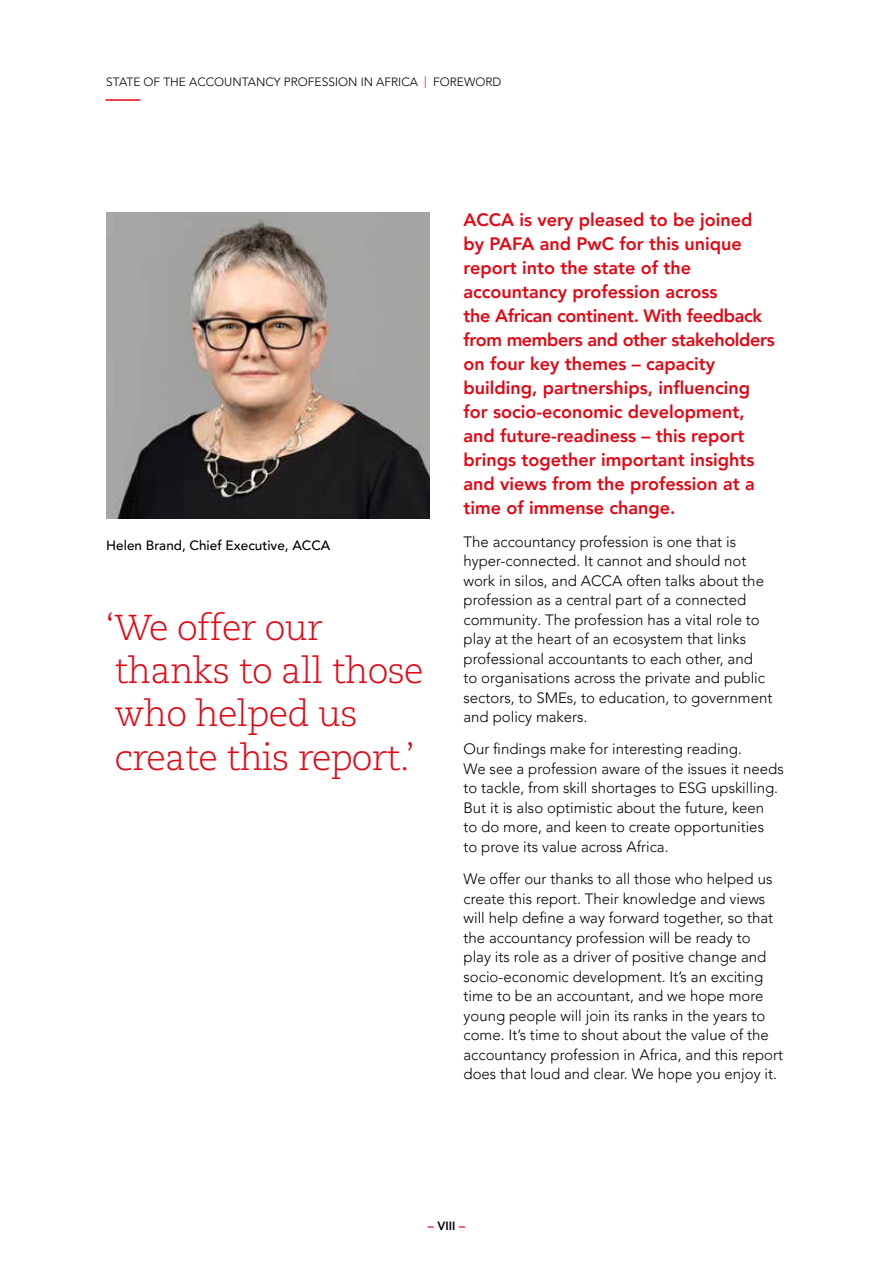
<style>
.page{position:relative;width:893px;height:1263px;background:#fff}
.page>*{position:absolute;margin:0;border:0;box-sizing:border-box;transform-origin:0 0}
.t1{font:300 36px/43.2px "Caecilia LT Std";letter-spacing:-.02em;color:#e30613}
.t2{font:800 18px/24px "Avenir LT Pro";color:#e30613}
.t3{font:300 15px/19.5px "Avenir LT Pro";color:#000}
.t4{font:500 13.5px "Avenir LT Pro";color:#000}
.t5{font:300 12px "Avenir LT Pro";color:#000}
.t6{font:800 12px "Avenir LT Pro";color:#000}
.s1{color:#e30613}
</style>
<div class="page">
<img style="left:106px;top:213px;width:323px;height:306px">
<hr style="left:106px;top:99px;width:34px;height:2px;background:#e30613">
<p class="t5" style="left:106px;top:75px;width:397px">STATE OF THE ACCOUNTANCY PROFESSION IN AFRICA <span class="s1">|</span> FOREWORD</p>
<p class="t4" style="left:106px;top:538px;width:226px">Helen Brand, Chief Executive, ACCA</p>
<h1 class="t1" style="left:105px;top:607px;width:320px">‘We offer our thanks to all those who helped us create this report.’</h1>
<p class="t2" style="left:463px;top:208px;width:313px">ACCA is very pleased to be joined by PAFA and PwC for this unique report into the state of the accountancy profession across<br>the African continent. With feedback from members and other stakeholders on four key themes – capacity building, partnerships, influencing for socio-economic development, and future-readiness – this report brings together important insights and views from the profession at a time of immense change.</p>
<p class="t3" style="left:463px;top:532px;width:310px">The accountancy profession is one that is hyper-connected. It cannot and should not work in silos, and ACCA often talks about the profession as a central part of a connected community. The profession has a vital role to play at the heart of an ecosystem that links professional accountants to each other, and<br>to organisations across the private and public sectors, to SMEs, to education, to government and policy makers.</p>
<p class="t3" style="left:463px;top:739px;width:322px">Our findings make for interesting reading.<br>We see a profession aware of the issues it needs to tackle, from skill shortages to ESG upskilling.<br>But it is also optimistic about the future, keen<br>to do more, and keen to create opportunities<br>to prove its value across Africa.</p>
<p class="t3" style="left:463px;top:869px;width:321px">We offer our thanks to all those who helped us create this report. Their knowledge and views will help define a way forward together, so that the accountancy profession will be ready to<br>play its role as a driver of positive change and socio-economic development. It’s an exciting time to be an accountant, and we hope more young people will join its ranks in the years to come. It’s time to shout about the value of the accountancy profession in Africa, and this report does that loud and clear. We hope you enjoy it.</p>
<p class="t6" style="left:428px;top:1218px;width:39px"><span class="s1">–</span> viii <span class="s1">–</span></p>
</div>
